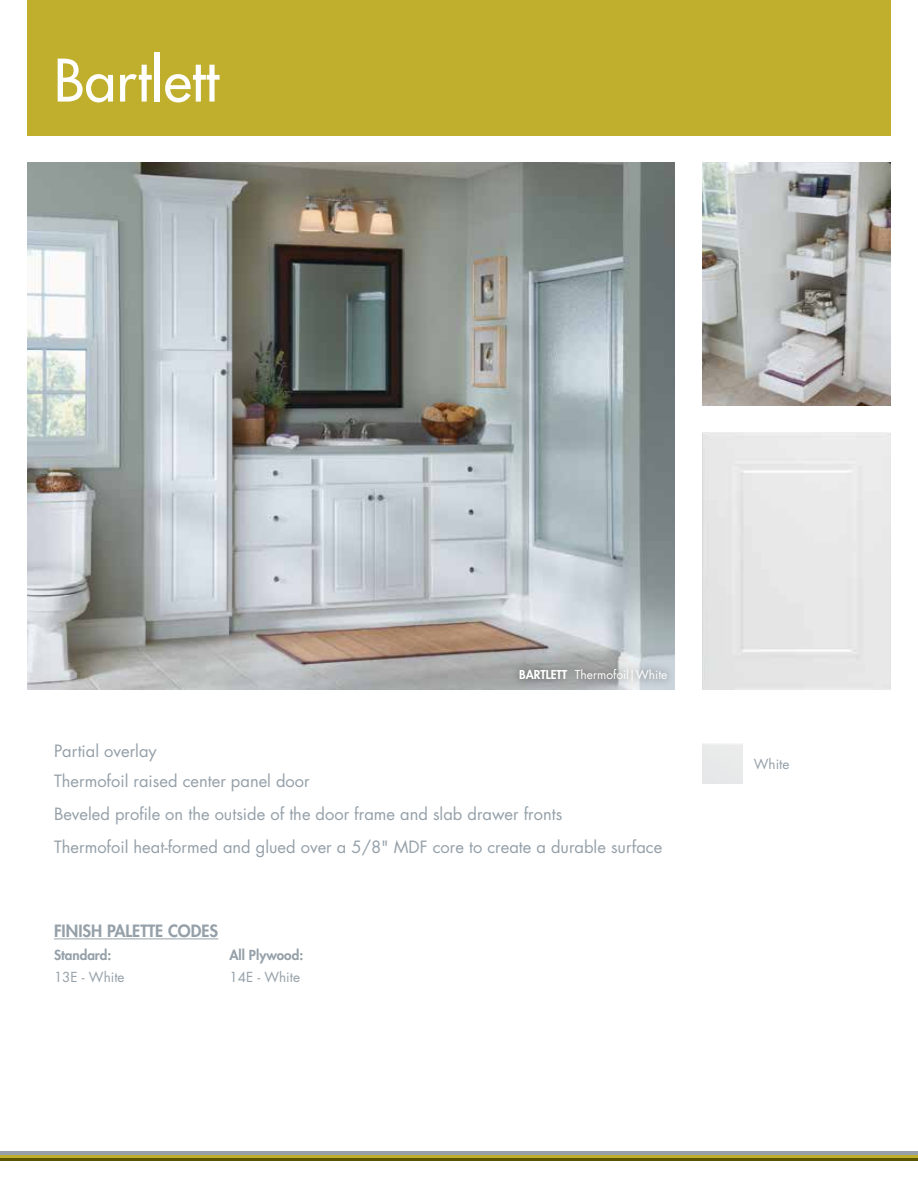
<style>
.page{position:relative;width:918px;height:1188px;background:#fff}
.page>*{position:absolute;margin:0;border:0;box-sizing:border-box;transform-origin:0 0}
.t1{font:500 57px "Futura Std";color:#fff}
.t2{font:16.5px/30px "Futura Std";color:#95a0a9}
.t3{font:800 16.5px "Futura Std";color:#95a0a9}
.t4{font:13.5px "Futura Std";color:#95a0a9}
.t5{font:800 13.5px "Futura Std";color:#95a0a9}
.t6{font:12px "Futura Std";color:#fff}
.s1{font-weight:800}
</style>
<div class="page">
<img style="left:27px;top:163px;width:648px;height:526px">
<img style="left:702px;top:163px;width:189px;height:243px">
<hr style="left:54px;top:938px;width:164px;height:1px;background:#95a0a9">
<div style="left:511px;top:660px;width:165px;height:30px;background:#000;opacity:.6"></div>
<div style="left:27px;top:0;width:864px;height:136px;background:#c0af2c"></div>
<svg style="left:0;top:1151px;width:918px;height:10px"></svg>
<h1 class="t1" style="left:54px;top:45px;width:166px">Bartlett</h1>
<p class="t6" style="left:519px;top:667px;width:150px"><span class="s1">BARTLETT</span> Thermofoil|White</p>
<p class="t2" style="left:54px;top:736px;width:257px">Partial overlay<br>Thermofoil raised center panel door</p>
<p class="t2" style="left:54px;top:797px;width:610px;line-height:33px">Beveled profile on the outside of the door frame and slab drawer fronts<br>Thermofoil heat-formed and glued over a 5/8" MDF core to create a durable surface</p>
<p class="t3" style="left:54px;top:921px;width:166px">FINISH PALETTE CODES</p>
<p class="t5" style="left:54px;top:947px;width:59px">STANDARD:</p>
<p class="t5" style="left:230px;top:947px;width:75px">ALL PLYWOOD:</p>
<p class="t4" style="left:54px;top:968px;width:72px">13E - White</p>
<p class="t4" style="left:230px;top:968px;width:72px">14E - White</p>
<p class="t4" style="left:754px;top:755px;width:37px">White</p>
</div>
